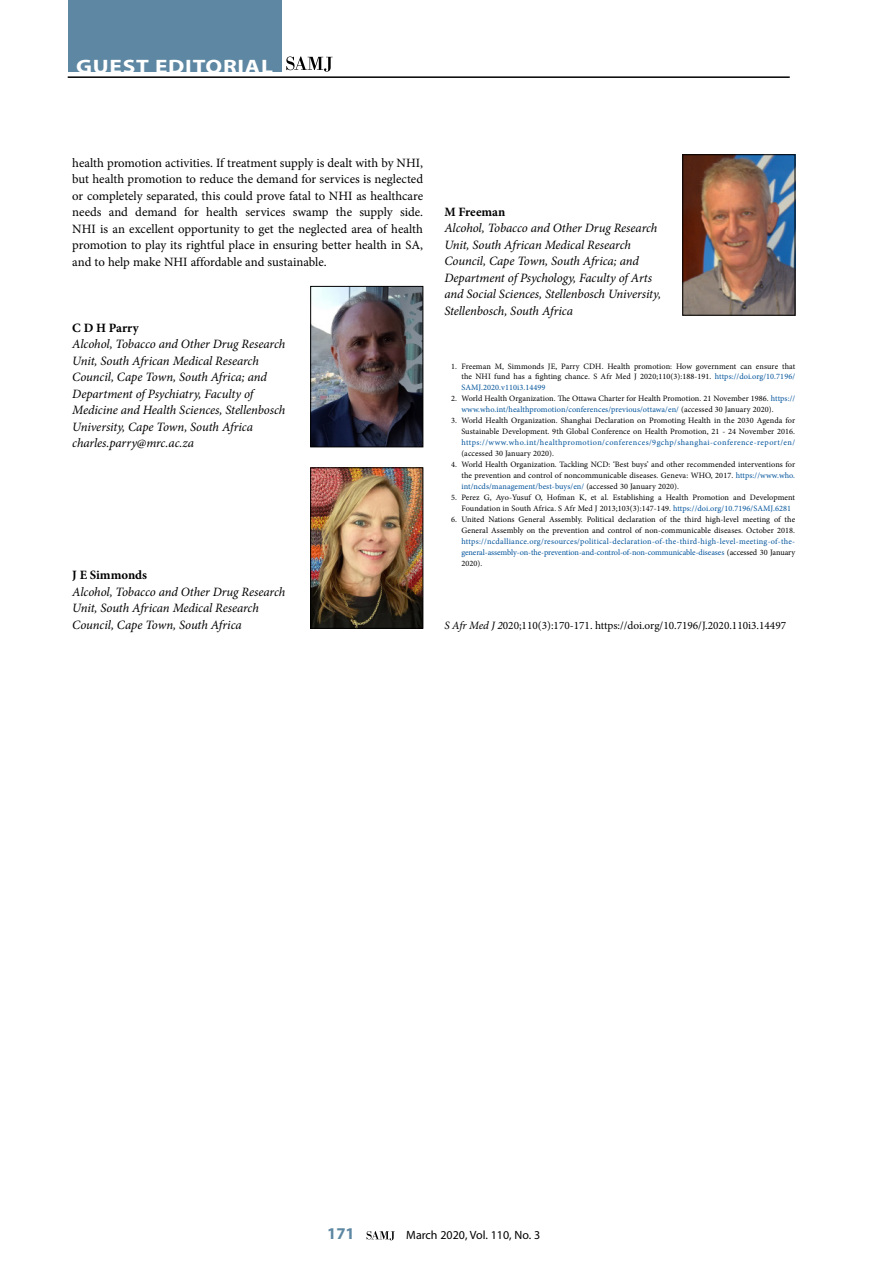
<style>
.page{position:relative;width:893px;height:1263px;background:#fff}
.page>*{position:absolute;margin:0;border:0;box-sizing:border-box;transform-origin:0 0}
.t1{font:700 19.5px "Myriad Pro";letter-spacing:.03em;color:#fff;scale:1.2 1}
.t2{font:700 16.5px "Myriad Pro";color:#5d87a2}
.t3{font:italic 12.75px/16.5px "Minion Pro";letter-spacing:-.005em;color:#000}
.t4{font:12.75px/16.5px "Minion Pro";letter-spacing:-.005em;color:#000;text-align:justify}
.t5{font:700 12.75px "Minion Pro";color:#000}
.t6{font:12px "Myriad Pro";color:#000}
.t7{font:11.25px "Minion Pro";color:#000}
.t8{font:8.25px/10.9px "Minion Pro";letter-spacing:.01em;color:#000;text-align:justify}
.t9{font:8.25px/10.9px "Minion Pro";letter-spacing:.04em;color:#00539b;text-align:justify}
.s1{color:#00539b}
.s2{color:#000}
.s3{font-style:italic}
</style>
<div class="page">
<svg style="left:367px;top:1231px;width:28px;height:9px"></svg>
<hr style="left:68px;top:76px;width:722px;height:2px;background:#000">
<div style="left:68px;top:0;width:214px;height:72px;background:#5d87a2"></div>
<svg style="left:286px;top:57px;width:47px;height:15px"></svg>
<img style="left:312px;top:470px;width:109px;height:156px">
<div style="left:310px;top:468px;width:113px;height:160px;border:1px solid #000"></div>
<img style="left:312px;top:288px;width:109px;height:157px">
<div style="left:310px;top:286px;width:113px;height:161px;border:1px solid #000"></div>
<img style="left:684px;top:157px;width:109px;height:156px">
<div style="left:682px;top:155px;width:113px;height:160px;border:1px solid #000"></div>
<h1 class="t1" style="left:76px;top:54px;width:165px">GUEST EDITORIAL</h1>
<p class="t4" style="left:72px;top:154px;width:352px">health promotion activities. If treatment supply is dealt with by NHI, but health promotion to reduce the demand for services is neglected or completely separated, this could prove fatal to NHI as healthcare needs and demand for health services swamp the supply side.<br>NHI is an excellent opportunity to get the neglected area of health promotion to play its rightful place in ensuring better health in SA, and to help make NHI affordable and sustainable.</p>
<h3 class="t5" style="left:72px;top:318px;width:68px">C D H Parry</h3>
<p class="t3" style="left:72px;top:336px;width:215px">Alcohol, Tobacco and Other Drug Research Unit, South African Medical Research Council, Cape Town, South Africa; and Department of Psychiatry, Faculty of Medicine and Health Sciences, Stellenbosch University, Cape Town, South Africa charles.parry@mrc.ac.za</p>
<h3 class="t5" style="left:72px;top:566px;width:76px">J E Simmonds</h3>
<h3 class="t3" style="left:72px;top:583px;width:214px">Alcohol, Tobacco and Other Drug Research<br>Unit, South African Medical Research<br>Council, Cape Town, South Africa</h3>
<h3 class="t5" style="left:444px;top:203px;width:63px">M Freeman</h3>
<p class="t3" style="left:444px;top:220px;width:218px">Alcohol, Tobacco and Other Drug Research Unit, South African Medical Research Council, Cape Town, South Africa; and Department of Psychology, Faculty of Arts and Social Sciences, Stellenbosch University, Stellenbosch, South Africa</p>
<p class="t8" style="left:461px;top:360px;width:335px;text-indent:-10px">1. Freeman M, Simmonds JE, Parry CDH. Health promotion: How government can ensure that the NHI fund has a fighting chance. S Afr Med J 2020;110(3):188-191. <span class="s1">https://doi.org/10.7196/ SAMJ.2020.v110i3.14499</span></p>
<p class="t8" style="left:461px;top:393px;width:335px;text-indent:-10px">2. World Health Organization. The Ottawa Charter for Health Promotion. 21 November 1986. <span class="s1">https:// www.who.int/healthpromotion/conferences/previous/ottawa/en/</span> (accessed 30 January 2020).</p>
<p class="t8" style="left:451px;top:415px;width:346px;text-align:right">3. World Health Organization. Shanghai Declaration on Promoting Health in the 2030 Agenda for<br>Sustainable Development. 9th Global Conference on Health Promotion, 21 - 24 November 2016.</p>
<p class="t9" style="left:461px;top:437px;width:335px">https://www.who.int/healthpromotion/conferences/9gchp/shanghai-conference-report/en/</p>
<p class="t8" style="left:461px;top:448px;width:94px">(accessed 30 January 2020).</p>
<p class="t8" style="left:461px;top:459px;width:335px;text-indent:-10px">4. World Health Organization. Tackling NCD: ‘Best buys’ and other recommended interventions for the prevention and control of noncommunicable diseases. Geneva: WHO, 2017. <span class="s1">https://www.who. int/ncds/management/best-buys/en/</span> (accessed 30 January 2020).</p>
<p class="t8" style="left:461px;top:492px;width:335px;text-indent:-10px">5. Perez G, Ayo-Yusuf O, Hofman K, et al. Establishing a Health Promotion and Development<br>Foundation in South Africa. S Afr Med J 2013;103(3):147-149. <span class="s1">https://doi.org/10.7196/SAMJ.6281</span></p>
<p class="t8" style="left:451px;top:514px;width:346px;text-align:right">6. United Nations General Assembly. Political declaration of the third high-level meeting of the<br>General Assembly on the prevention and control of non-communicable diseases. October 2018.</p>
<p class="t9" style="left:461px;top:536px;width:335px">https://ncdalliance.org/resources/political-declaration-of-the-third-high-level-meeting-of-the&shy;general-assembly-on-the-prevention-and-control-of-non-communicable-diseases <span class="s2">(accessed 30 January 2020).</span></p>
<h3 class="t7" style="left:444px;top:617px;width:343px"><span class="s3">S Afr Med J 2</span>020;110(3):170-171. https://doi.org/10.7196/J.2020.110i3.14497</h3>
<h2 class="t2" style="left:327px;top:1223px;width:29px">171</h2>
<h3 class="t6" style="left:406px;top:1228px;width:135px">March 2020, Vol. 110, No. 3</h3>
</div>
